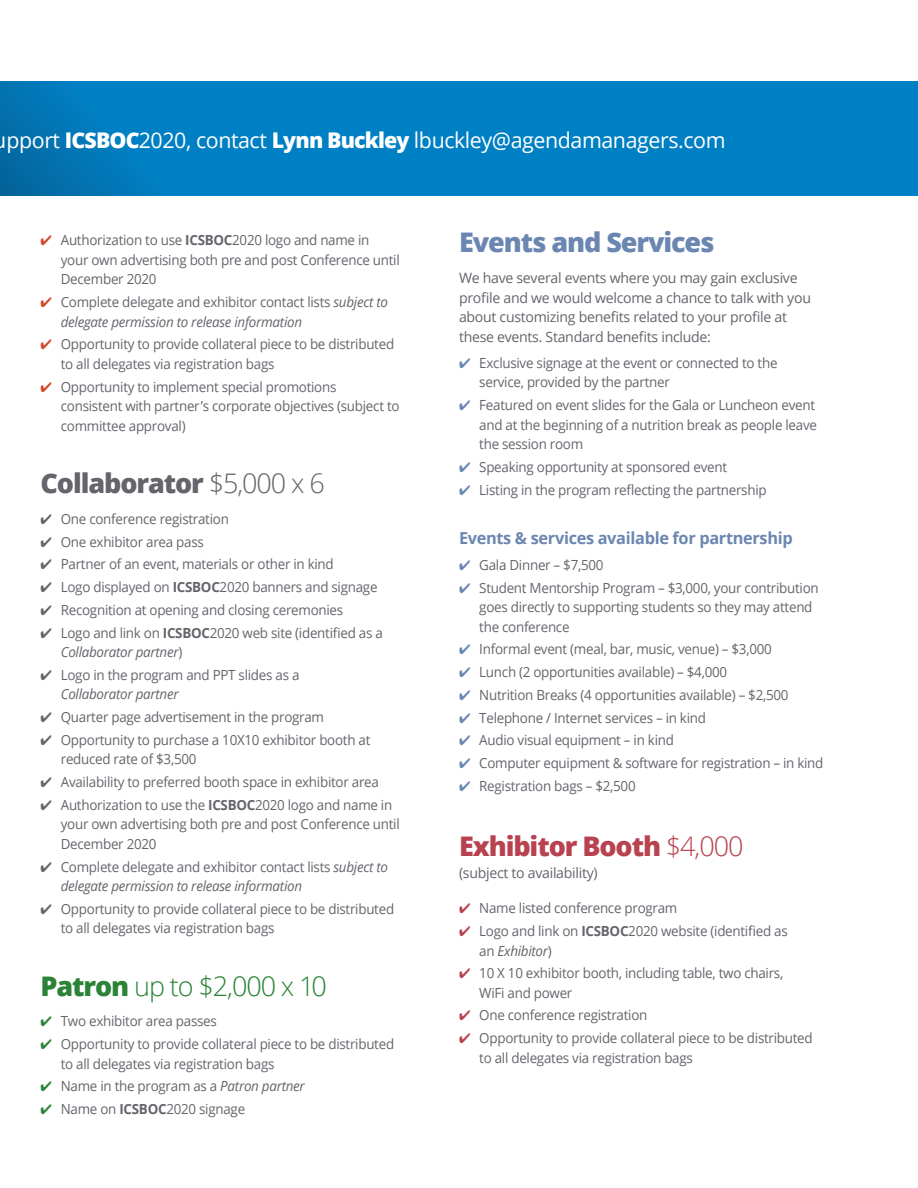
<style>
.page{position:relative;width:918px;height:1188px;background:#fff}
.page>*{position:absolute;margin:0;border:0;box-sizing:border-box;transform-origin:0 0}
.t1{font:800 27px "Open Sans";letter-spacing:-.04em;color:#63656b}
.t2{font:800 27px "Open Sans";letter-spacing:-.04em;color:#b84250}
.t3{font:300 27px "Open Sans";letter-spacing:-.04em;color:#2a8336}
.t4{font:800 27px "Open Sans";letter-spacing:-.04em;color:#6b86b1}
.t5{font:21.6px "Open Sans";letter-spacing:-.02em;color:#fff}
.t6{font:700 16.5px "Open Sans";letter-spacing:-.02em;color:#6b86b1}
.t7{font:14.25px/19.5px "Open Sans";letter-spacing:-.02em;color:#63656b}
.t8{font:13.95px/19.5px "Open Sans";letter-spacing:-.02em;color:#63656b;scale:.96 1}
.t9{font:italic 13.95px/19.5px "Open Sans";letter-spacing:-.02em;color:#63656b;scale:.96 1}
.s1{font-weight:800}
.s2{color:#d34727}
.s3{font-weight:700}
.s4{font-style:normal}
.s5{font-weight:300}
.s6{font-style:italic}
.s7{color:#2a8336}
.s8{color:#6b86b1}
.s9{color:#b84250}
</style>
<div class="page">
<svg style="left:0;top:81px;width:918px;height:114px;background:#007ec1"></svg>
<h2 class="t5" style="left:-6px;top:126px;width:733px">upport <span class="s1">ICSBOC</span>2020, contact <span class="s1">Lynn Buckley</span> lbuckley@agendamanagers.com</h2>
<p class="t8" style="left:61px;top:230px;width:355px;text-indent:-20px"><span class="s2">✔</span> Authorization to use <span class="s3">ICSBOC</span>2020 logo and name in your own advertising both pre and post Conference until<br>December 2020</p>
<p class="t9" style="left:61px;top:292px;width:342px;text-indent:-20px"><span class="s2">✔</span> <span class="s4">Complete delegate and exhibitor contact lists</span> subject to delegate permission to release information</p>
<p class="t8" style="left:61px;top:334px;width:349px;text-indent:-20px"><span class="s2">✔</span> Opportunity to provide collateral piece to be distributed to all delegates via registration bags</p>
<p class="t8" style="left:61px;top:376px;width:354px;text-indent:-20px"><span class="s2">✔</span> Opportunity to implement special promotions consistent with partner’s corporate objectives (subject to committee approval)</p>
<h1 class="t1" style="left:40px;top:463px;width:286px">Collaborator <span class="s5">$5,000 x 6</span></h1>
<p class="t8" style="left:41px;top:509px;width:198px">✔ One conference registration</p>
<p class="t8" style="left:41px;top:531px;width:172px">✔ One exhibitor area pass</p>
<p class="t8" style="left:41px;top:554px;width:307px">✔ Partner of an event, materials or other in kind</p>
<p class="t8" style="left:41px;top:577px;width:353px">✔ Logo displayed on <span class="s3">ICSBOC</span>2020 banners and signage</p>
<p class="t8" style="left:41px;top:600px;width:317px">✔ Recognition at opening and closing ceremonies</p>
<p class="t8" style="left:61px;top:622px;width:337px;text-indent:-20px">✔ Logo and link on <span class="s3">ICSBOC</span>2020 web site (identified as a<br><span class="s6">Collaborator partner</span>)</p>
<p class="t8" style="left:61px;top:665px;width:250px;text-indent:-20px">✔ Logo in the program and PPT slides as a<br><span class="s6">Collaborator partner</span></p>
<p class="t8" style="left:41px;top:707px;width:297px">✔ Quarter page advertisement in the program</p>
<p class="t8" style="left:61px;top:730px;width:324px;text-indent:-20px">✔ Opportunity to purchase a 10X10 exhibitor booth at reduced rate of $3,500</p>
<p class="t8" style="left:41px;top:772px;width:354px">✔ Availability to preferred booth space in exhibitor area</p>
<p class="t8" style="left:61px;top:795px;width:355px;text-indent:-20px">✔ Authorization to use the <span class="s3">ICSBOC</span>2020 logo and name in your own advertising both pre and post Conference until<br>December 2020</p>
<p class="t9" style="left:61px;top:856px;width:342px;text-indent:-20px">✔ <span class="s4">Complete delegate and exhibitor contact lists</span> subject to delegate permission to release information</p>
<p class="t8" style="left:61px;top:899px;width:349px;text-indent:-20px">✔ Opportunity to provide collateral piece to be distributed to all delegates via registration bags</p>
<h1 class="t3" style="left:40px;top:967px;width:288px"><span class="s1">Patron</span> up to $2,000 x 10</h1>
<p class="t8" style="left:41px;top:1011px;width:185px"><span class="s7">✔</span> Two exhibitor area passes</p>
<p class="t8" style="left:61px;top:1034px;width:349px;text-indent:-20px"><span class="s7">✔</span> Opportunity to provide collateral piece to be distributed to all delegates via registration bags</p>
<p class="t8" style="left:41px;top:1076px;width:277px"><span class="s7">✔</span> Name in the program as a <span class="s6">Patron partner</span></p>
<p class="t8" style="left:41px;top:1099px;width:215px"><span class="s7">✔</span> Name on <span class="s3">ICSBOC</span>2020 signage</p>
<h1 class="t4" style="left:459px;top:222px;width:257px">Events and Services</h1>
<p class="t7" style="left:459px;top:268px;width:354px">We have several events where you may gain exclusive profile and we would welcome a chance to talk with you about customizing benefits related to your profile at these events. Standard benefits include:</p>
<p class="t8" style="left:479px;top:353px;width:312px;text-indent:-20px"><span class="s8">✔</span> Exclusive signage at the event or connected to the service, provided by the partner</p>
<p class="t8" style="left:479px;top:395px;width:353px;text-indent:-20px"><span class="s8">✔</span> Featured on event slides for the Gala or Luncheon event and at the beginning of a nutrition break as people leave the session room</p>
<p class="t8" style="left:459px;top:457px;width:281px"><span class="s8">✔</span> Speaking opportunity at sponsored event</p>
<p class="t8" style="left:459px;top:479px;width:322px"><span class="s8">✔</span> Listing in the program reflecting the partnership</p>
<p class="t6" style="left:459px;top:526px;width:335px">Events &amp; services available for partnership</p>
<p class="t8" style="left:459px;top:555px;width:152px"><span class="s8">✔</span> Gala Dinner – $7,500</p>
<p class="t8" style="left:479px;top:577px;width:355px;text-indent:-20px"><span class="s8">✔</span> Student Mentorship Program – $3,000, your contribution goes directly to supporting students so they may attend the conference</p>
<p class="t8" style="left:459px;top:639px;width:327px"><span class="s8">✔</span> Informal event (meal, bar, music, venue) – $3,000</p>
<p class="t8" style="left:459px;top:662px;width:281px"><span class="s8">✔</span> Lunch (2 opportunities available) – $4,000</p>
<p class="t8" style="left:459px;top:685px;width:345px"><span class="s8">✔</span> Nutrition Breaks (4 opportunities available) – $2,500</p>
<p class="t8" style="left:459px;top:707px;width:259px"><span class="s8">✔</span> Telephone / Internet services – in kind</p>
<p class="t8" style="left:459px;top:730px;width:225px"><span class="s8">✔</span> Audio visual equipment – in kind</p>
<p class="t8" style="left:459px;top:753px;width:381px"><span class="s8">✔</span> Computer equipment &amp; software for registration – in kind</p>
<p class="t8" style="left:459px;top:776px;width:186px"><span class="s8">✔</span> Registration bags – $2,500</p>
<h1 class="t2" style="left:459px;top:826px;width:286px">Exhibitor Booth <span class="s5">$4,000</span></h1>
<p class="t7" style="left:459px;top:863px;width:140px">(subject to availability)</p>
<p class="t8" style="left:459px;top:898px;width:229px"><span class="s9">✔</span> Name listed conference program</p>
<p class="t8" style="left:479px;top:921px;width:323px;text-indent:-20px"><span class="s9">✔</span> Logo and link on <span class="s3">ICSBOC</span>2020 website (identified as an <span class="s6">Exhibitor</span>)</p>
<p class="t8" style="left:479px;top:963px;width:318px;text-indent:-20px"><span class="s9">✔</span> 10 X 10 exhibitor booth, including table, two chairs,<br>WiFi and power</p>
<p class="t8" style="left:459px;top:1005px;width:198px"><span class="s9">✔</span> One conference registration</p>
<p class="t8" style="left:479px;top:1028px;width:349px;text-indent:-20px"><span class="s9">✔</span> Opportunity to provide collateral piece to be distributed to all delegates via registration bags</p>
</div>
